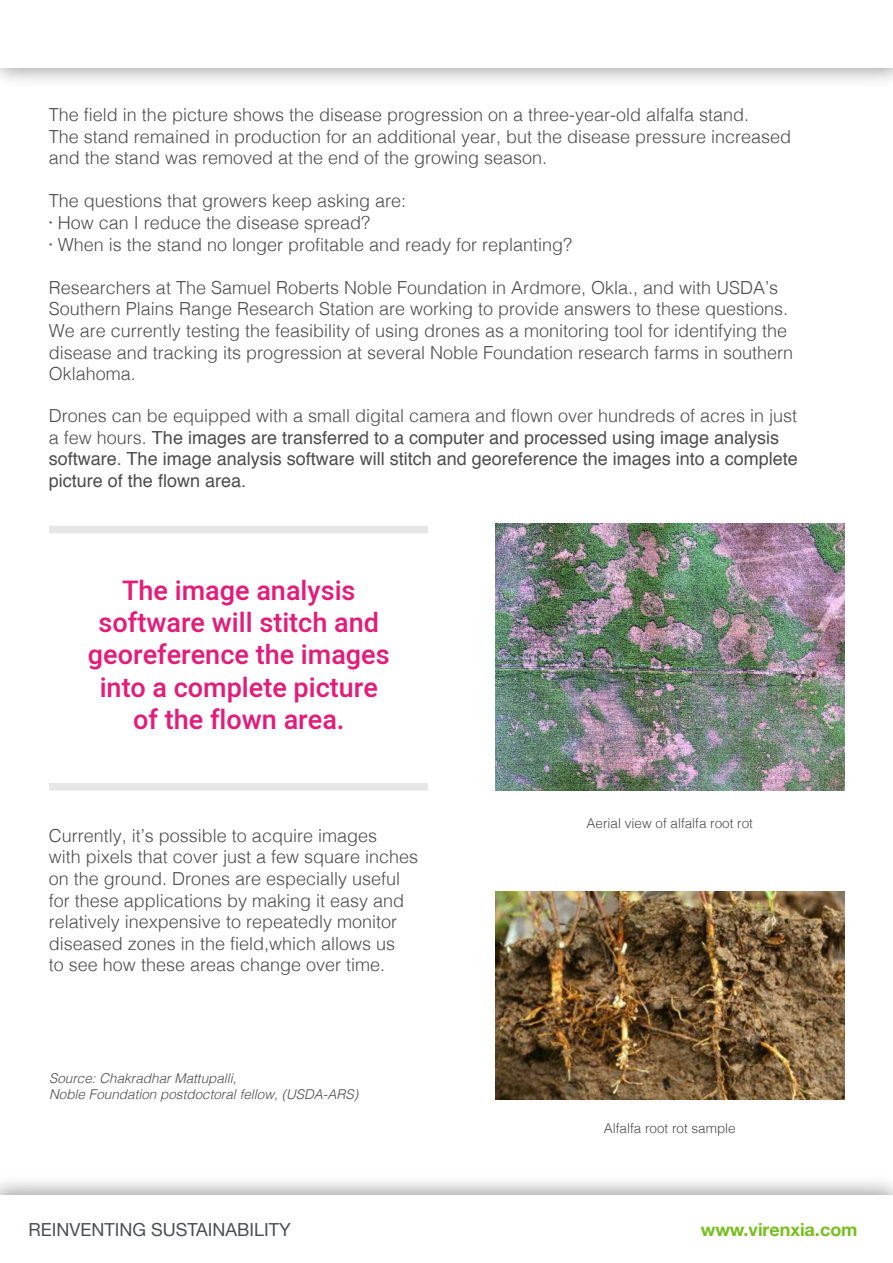
<style>
.page{position:relative;width:893px;height:1263px;background:#fff}
.page>*{position:absolute;margin:0;border:0;box-sizing:border-box;transform-origin:0 0}
.t1{font:500 27px/32.4px "Heebo";color:#e31c79;text-align:center}
.t2{font:300 18px/21.6px "Helvetica";color:#4d4d4d}
.t3{font:18px/21.6px "Helvetica";color:#4d4d4d}
.t4{font:18px "Helvetica Neue";color:#4b4f54}
.t5{font:700 18px "Helvetica Neue";color:#78be20}
.t6{font:italic 300 13.5px/16.2px "Helvetica";color:#4d4d4d}
.t7{font:300 13.5px "Helvetica";color:#4d4d4d}
.s1{font-family:"Jaapokki";font-weight:400}
.s2{font-weight:300}
</style>
<div class="page">
<img style="left:495px;top:892px;width:349px;height:207px">
<div style="left:49px;top:526px;width:379px;height:7px;background:#e6e6e6"></div>
<div style="left:49px;top:783px;width:379px;height:7px;background:#e6e6e6"></div>
<img style="left:495px;top:523px;width:349px;height:267px">
<p class="t2" style="left:49px;top:103px;width:744px">The field in the picture shows the disease progression on a three-year-old alfalfa stand.<br>The stand remained in production for an additional year, but the disease pressure increased and the stand was removed at the end of the growing season.</p>
<p class="t2" style="left:49px;top:189px;width:525px">The questions that growers keep asking are:<br><span class="s1">·</span> How can I reduce the disease spread?<br><span class="s1">·</span> When is the stand no longer profitable and ready for replanting?</p>
<p class="t2" style="left:49px;top:275px;width:746px">Researchers at The Samuel Roberts Noble Foundation in Ardmore, Okla., and with USDA’s Southern Plains Range Research Station are working to provide answers to these questions.<br>We are currently testing the feasibility of using drones as a monitoring tool for identifying the disease and tracking its progression at several Noble Foundation research farms in southern Oklahoma.</p>
<p class="t3" style="left:49px;top:406px;width:750px"><span class="s2">Drones can be equipped with a small digital camera and flown over hundreds of acres in just a few hours.</span> The images are transferred to a computer and processed using image analysis software. The image analysis software will stitch and georeference the images into a complete picture of the flown area.</p>
<h1 class="t1" style="left:88px;top:574px;width:303px">The image analysis software will stitch and georeference the images into a complete picture of the flown area.</h1>
<p class="t2" style="left:49px;top:823px;width:371px">Currently, it’s possible to acquire images<br>with pixels that cover just a few square inches on the ground. Drones are especially useful for these applications by making it easy and relatively inexpensive to repeatedly monitor diseased zones in the field,which allows us<br>to see how these areas change over time.</p>
<p class="t6" style="left:49px;top:1069px;width:311px">Source: Chakradhar Mattupalli,<br>Noble Foundation postdoctoral fellow, (USDA-ARS)</p>
<p class="t7" style="left:586px;top:811px;width:168px">Aerial view of alfalfa root rot</p>
<p class="t7" style="left:604px;top:1117px;width:134px">Alfalfa root rot sample</p>
<p class="t4" style="left:29px;top:1216px;width:264px">REINVENTING SUSTAINABILITY</p>
<p class="t5" style="left:701px;top:1215px;width:158px">www.virenxia.com</p>
</div>
